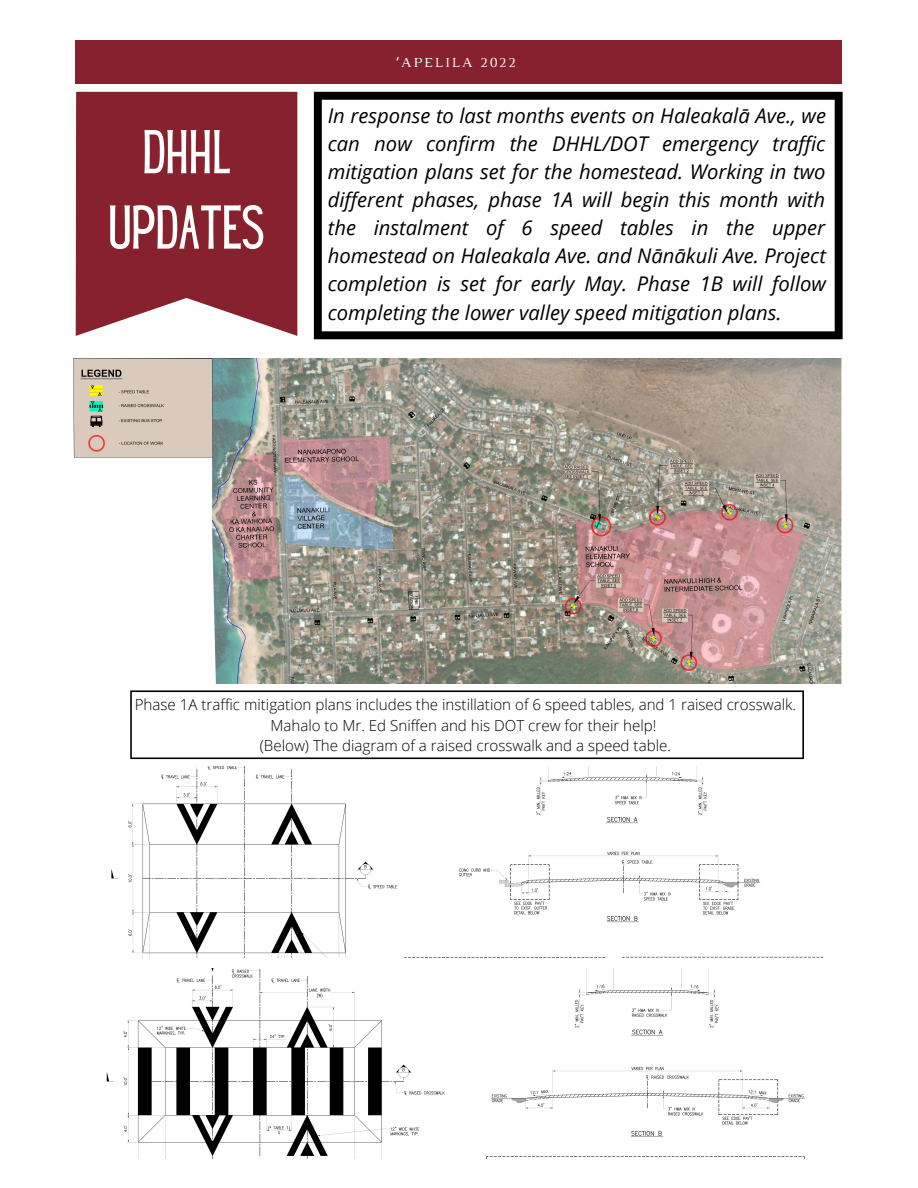
<style>
.page{position:relative;width:918px;height:1188px;background:#fff}
.page>*{position:absolute;margin:0;border:0;box-sizing:border-box;transform-origin:0 0}
.t1{font:54px "Hey Gotcha";color:#fff}
.t2{font:italic 20.25px/28.2px "Open Sans";color:#000;text-align:justify}
.t3{font:300 15.15px/20.4px "Open Sans";color:#000;text-align:center}
.t4{font:14.1px "Luthier";letter-spacing:.14em;color:#fff}
.s1{font-family:"Noto Sans"}
</style>
<div class="page">
<img style="left:111px;top:766px;width:712px;height:191px">
<img style="left:106px;top:969px;width:699px;height:190px">
<div style="left:76px;top:41px;width:766px;height:43px;background:#86212d"></div>
<svg style="left:76px;top:92px;width:221px;height:244px;background:#8f323d"></svg>
<svg style="left:314px;top:92px;width:529px;height:247px"></svg>
<hr style="left:130px;top:692px;width:2px;height:65px;background:#000">
<hr style="left:802px;top:692px;width:2px;height:65px;background:#000">
<hr style="left:132px;top:757px;width:670px;height:2px;background:#000">
<hr style="left:132px;top:690px;width:670px;height:2px;background:#000">
<img style="left:73px;top:359px;width:769px;height:325px">
<p class="t1" style="left:142px;top:130px;width:90px">DHHL</p>
<p class="t1" style="left:109px;top:205px;width:155px">UPDATES</p>
<p class="t4" style="left:397px;top:57px;width:120px"><span class="s1">ʻ</span>APELILA 2022</p>
<p class="t2" style="left:328px;top:101px;width:500px">In response to last months events on Haleakalā Ave., we can now confirm the DHHL/DOT emergency traffic mitigation plans set for the homestead. Working in two different phases, phase 1A will begin this month with the instalment of 6 speed tables in the upper homestead on Haleakala Ave. and Nānākuli Ave. Project completion is set for early May. Phase 1B will follow completing the lower valley speed mitigation plans.</p>
<p class="t3" style="left:135px;top:694px;width:663px">Phase 1A traffic mitigation plans includes the instillation of 6 speed tables, and 1 raised crosswalk.<br>Mahalo to Mr. Ed Sniffen and his DOT crew for their help!</p>
<p class="t3" style="left:260px;top:735px;width:413px">(Below) The diagram of a raised crosswalk and a speed table.</p>
</div>
